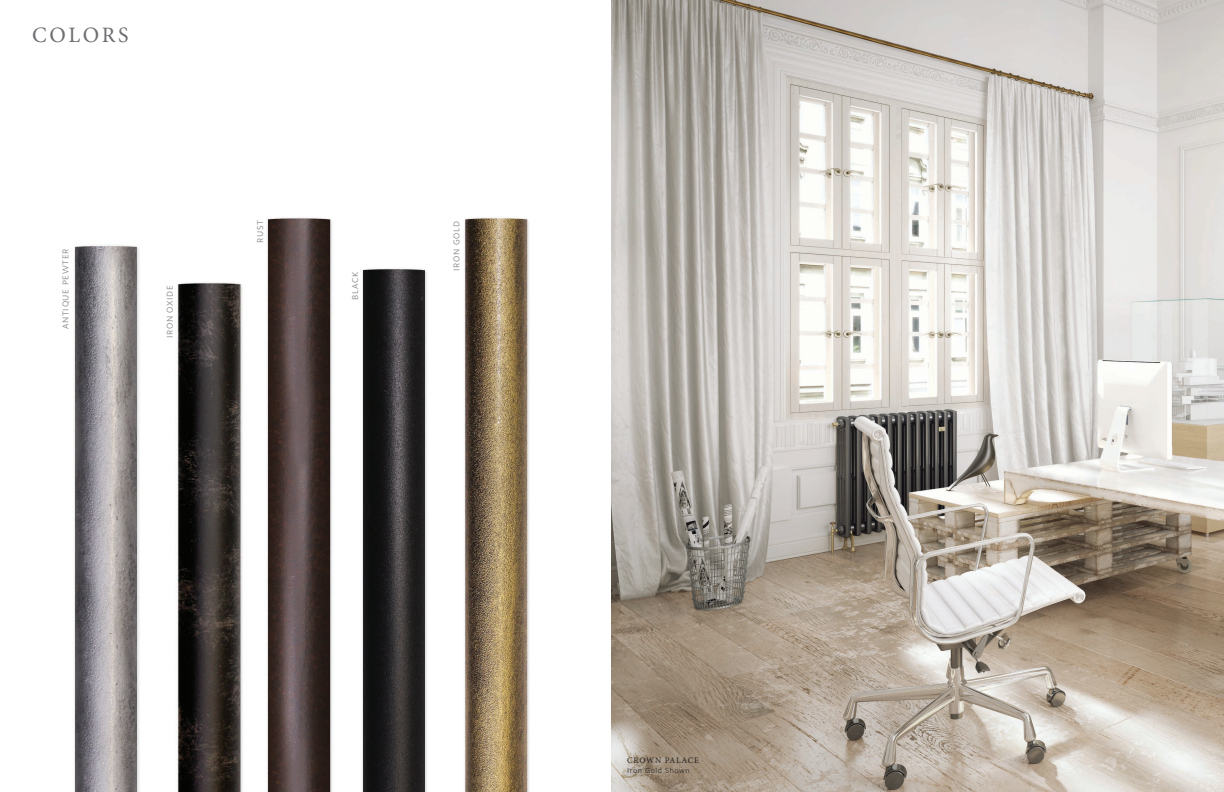
<style>
.page{position:relative;width:1224px;height:792px;background:#fff}
.page>*{position:absolute;margin:0;border:0;box-sizing:border-box;transform-origin:0 0}
.t1{font:22px "Minion Pro";letter-spacing:.11em;color:#6d6e71}
.t2{font:8.5px "Camphor Std";letter-spacing:.08em;color:#888a8d}
.t3{font:8.5px "Minion Pro";letter-spacing:.08em;color:#231f20}
.t4{font:300 7.5px "Camphor Std";letter-spacing:.08em;color:#231f20}
</style>
<div class="page">
<img style="left:74px;top:217px;width:455px;height:575px">
<img style="left:612px;top:0;width:612px;height:792px">
<h1 class="t1" style="left:32px;top:21px;width:98px">COLORS</h1>
<p class="t2" style="left:61px;top:329px;width:82px;rotate:-90deg">ANTIQUE PEWTER</p>
<p class="t2" style="left:165px;top:338px;width:54px;rotate:-90deg">IRON OXIDE</p>
<p class="t2" style="left:255px;top:243px;width:25px;rotate:-90deg">RUST</p>
<p class="t2" style="left:350px;top:300px;width:30px;rotate:-90deg">BLACK</p>
<p class="t2" style="left:452px;top:271px;width:51px;rotate:-90deg">IRON GOLD</p>
<p class="t3" style="left:627px;top:755px;width:73px">CROWN PALACE</p>
<p class="t4" style="left:627px;top:767px;width:64px">Iron Gold Shown</p>
</div>
